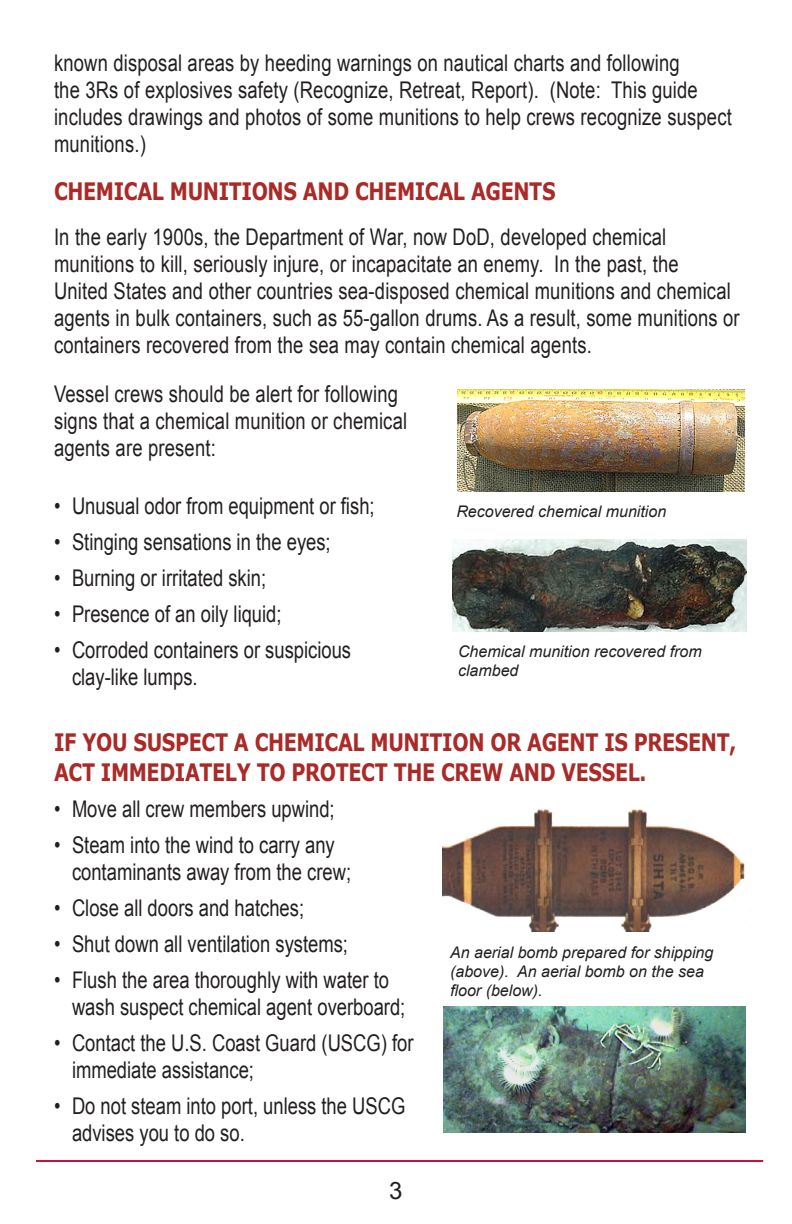
<style>
.page{position:relative;width:792px;height:1224px;background:#fff}
.page>*{position:absolute;margin:0;border:0;box-sizing:border-box;transform-origin:0 0}
.Subhead-Red_all_caps{font:700 24px/30px "Verdana";letter-spacing:-.02em;color:#aa2a27;scale:.8 1}
.t1{font:24px "Arial";color:#231f20}
.body{font:23px/27px "Arial";letter-spacing:.01em;color:#231f20;scale:.8 1}
.captions{font:italic 16px/19.2px "Arial";color:#231f20}
</style>
<div class="page">
<hr style="left:36px;top:1160px;width:727px;height:2px;background:#d20d44">
<img style="left:457px;top:390px;width:288px;height:101px">
<img style="left:452px;top:539px;width:294px;height:93px">
<img style="left:442px;top:809px;width:309px;height:123px">
<img style="left:444px;top:1006px;width:301px;height:126px">
<p class="body" style="left:54px;top:49px;width:849px">known disposal areas by heeding warnings on nautical charts and following<br>the 3Rs of explosives safety (Recognize, Retreat, Report). (Note: This guide includes drawings and photos of some munitions to help crews recognize suspect munitions.)</p>
<p class="Subhead-Red_all_caps" style="left:54px;top:176px;width:629px">CHEMICAL MUNITIONS AND CHEMICAL AGENTS</p>
<p class="body" style="left:54px;top:223px;width:859px">In the early 1900s, the Department of War, now DoD, developed chemical munitions to kill, seriously injure, or incapacitate an enemy. In the past, the<br>United States and other countries sea-disposed chemical munitions and chemical agents in bulk containers, such as 55-gallon drums. As a result, some munitions or containers recovered from the sea may contain chemical agents.</p>
<p class="body" style="left:54px;top:381px;width:443px">Vessel crews should be alert for following signs that a chemical munition or chemical agents are present:</p>
<p class="body" style="left:54px;top:493px;width:402px">• Unusual odor from equipment or fish;</p>
<p class="body" style="left:54px;top:529px;width:347px">• Stinging sensations in the eyes;</p>
<p class="body" style="left:54px;top:565px;width:267px">• Burning or irritated skin;</p>
<p class="body" style="left:54px;top:601px;width:286px">• Presence of an oily liquid;</p>
<p class="body" style="left:72px;top:637px;width:350px;text-indent:-18px">• Corroded containers or suspicious clay-like lumps.</p>
<p class="captions" style="left:456px;top:502px;width:211px">Recovered chemical munition</p>
<p class="captions" style="left:458px;top:642px;width:245px">Chemical munition recovered from clambed</p>
<p class="Subhead-Red_all_caps" style="left:54px;top:727px;width:855px">IF YOU SUSPECT A CHEMICAL MUNITION OR AGENT IS PRESENT,<br>ACT IMMEDIATELY TO PROTECT THE CREW AND VESSEL.</p>
<p class="body" style="left:54px;top:796px;width:352px">• Move all crew members upwind;</p>
<p class="body" style="left:72px;top:832px;width:350px;text-indent:-18px">• Steam into the wind to carry any contaminants away from the crew;</p>
<p class="body" style="left:54px;top:895px;width:314px">• Close all doors and hatches;</p>
<p class="body" style="left:54px;top:931px;width:369px">• Shut down all ventilation systems;</p>
<p class="body" style="left:72px;top:967px;width:418px;text-indent:-18px">• Flush the area thoroughly with water to wash suspect chemical agent overboard;</p>
<p class="body" style="left:72px;top:1030px;width:428px;text-indent:-18px">• Contact the U.S. Coast Guard (USCG) for immediate assistance;</p>
<p class="body" style="left:72px;top:1093px;width:418px;text-indent:-18px">• Do not steam into port, unless the USCG advises you to do so.</p>
<p class="captions" style="left:450px;top:943px;width:265px">An aerial bomb prepared for shipping (above). An aerial bomb on the sea floor (below).</p>
<p class="t1" style="left:389px;top:1175px;width:15px">3</p>
</div>
